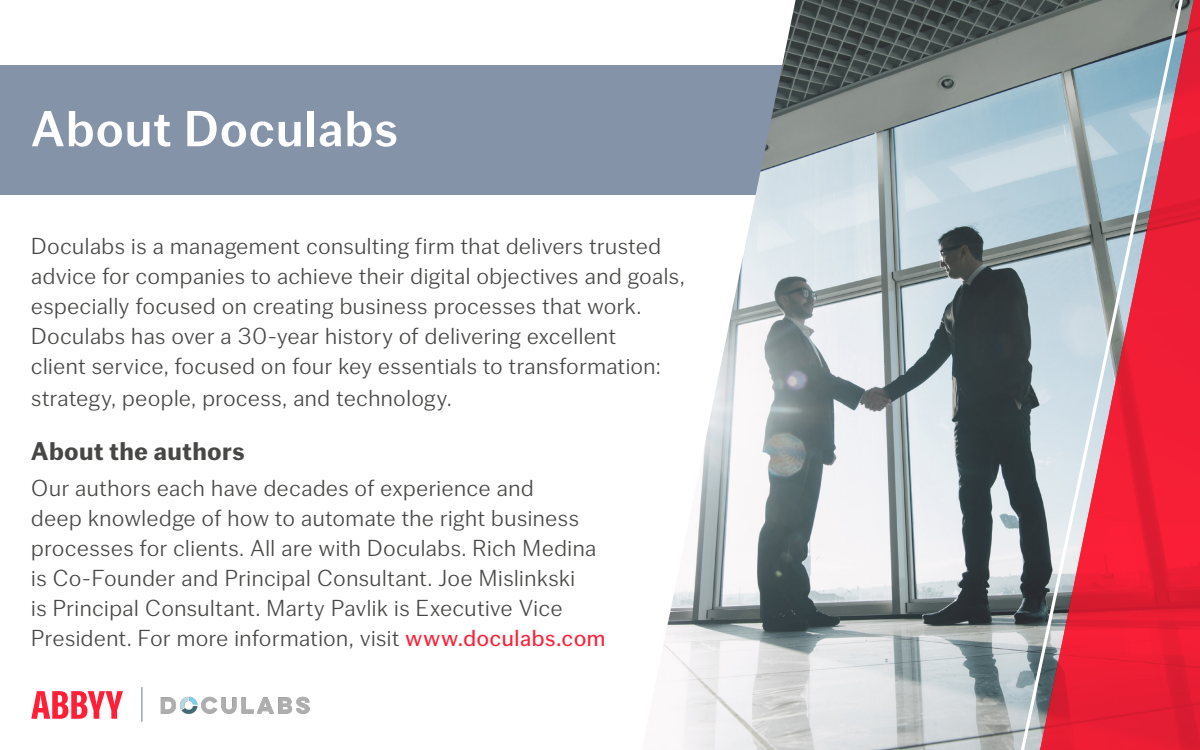
<style>
.page{position:relative;width:1200px;height:750px;background:#fff}
.page>*{position:absolute;margin:0;border:0;box-sizing:border-box;transform-origin:0 0}
.t1{font:500 51.88px "Co Fo Gothic";letter-spacing:.035em;color:#fff}
.t2{font:700 26.25px "Co Fo Gothic";letter-spacing:.035em;color:#474746}
.t3{font:300 23.75px/30.3px "Co Fo Gothic";letter-spacing:.025em;color:#474746}
.s1{font-weight:400;color:#ff2038}
</style>
<div class="page">
<div style="left:0;top:65px;width:947px;height:130px;background:#8593a9"></div>
<img style="left:664px;top:0;width:234px;height:750px">
<svg style="left:898px;top:0;width:302px;height:750px;background:#988c91"></svg>
<svg style="left:1019px;top:0;width:166px;height:750px;background:#bf7380"></svg>
<svg style="left:31px;top:691px;width:92px;height:28px"></svg>
<img style="left:160px;top:696px;width:150px;height:19px">
<hr style="left:141px;top:688px;width:2px;height:33px;background:#8593a9">
<h1 class="t1" style="left:31px;top:98px;width:368px">About Doculabs</h1>
<p class="t3" style="left:31px;top:231px;width:655px">Doculabs is a management consulting firm that delivers trusted advice for companies to achieve their digital objectives and goals, especially focused on creating business processes that work.<br>Doculabs has over a 30-year history of delivering excellent<br>client service, focused on four key essentials to transformation: strategy, people, process, and technology.</p>
<p class="t2" style="left:31px;top:435px;width:215px">About the authors</p>
<p class="t3" style="left:31px;top:473px;width:576px;line-height:30px">Our authors each have decades of experience and<br>deep knowledge of how to automate the right business processes for clients. All are with Doculabs. Rich Medina is Co-Founder and Principal Consultant. Joe Mislinkski<br>is Principal Consultant. Marty Pavlik is Executive Vice President. For more information, visit <span class="s1">www.doculabs.com</span></p>
</div>
